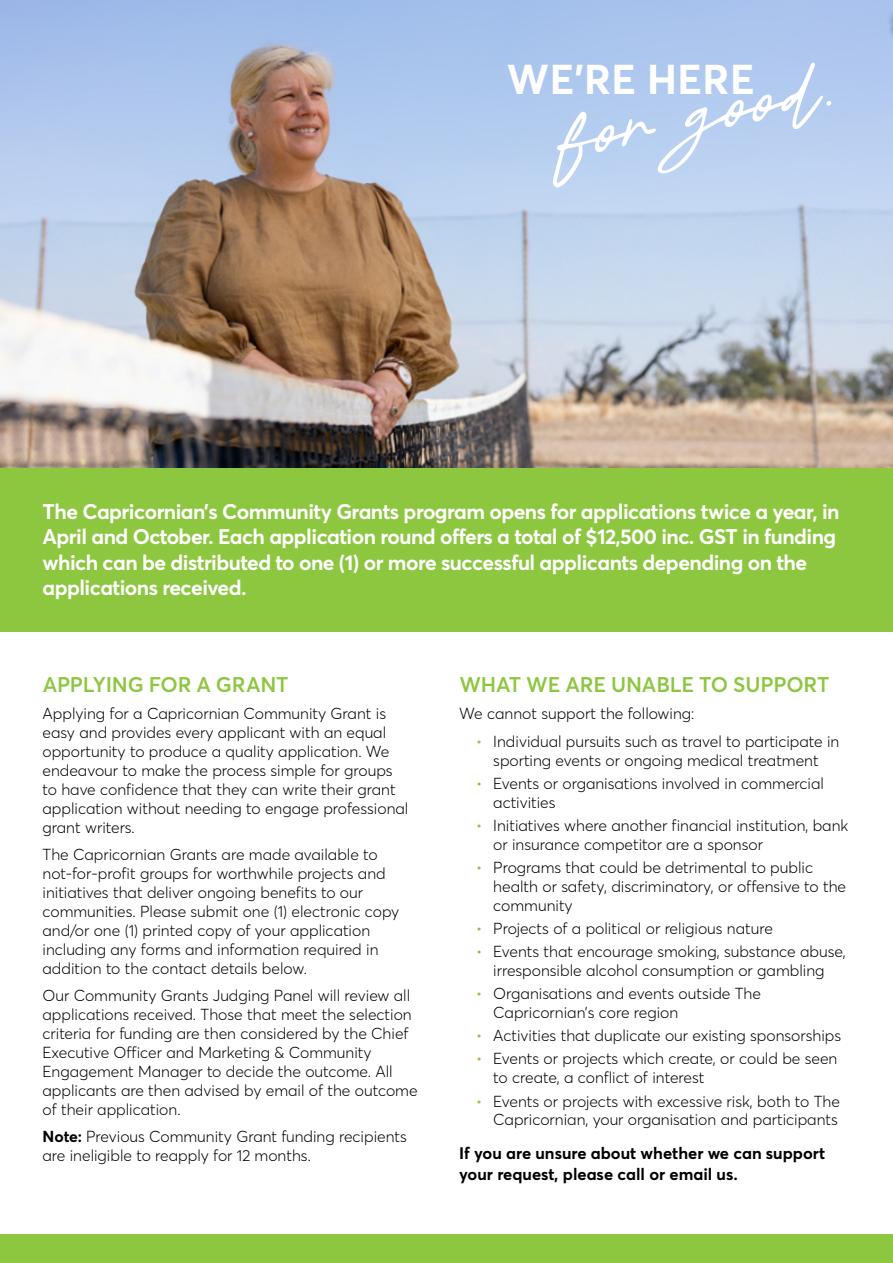
<style>
.page{position:relative;width:893px;height:1263px;background:#fff}
.page>*{position:absolute;margin:0;border:0;box-sizing:border-box;transform-origin:0 0}
.t1{font:137.25px "Thesignature";color:#fff}
.t2{font:700 41.25px "Averta PE";letter-spacing:.01em;color:#fff}
.t3{font:700 21px/25.2px "Averta PE";letter-spacing:-.025em;color:#fff}
.t4{font:600 21px "Averta PE";letter-spacing:-.01em;color:#8dc63f}
.t5{font:700 16.5px/20.7px "Averta PE";color:#000}
.t6{font:300 15.75px/18.9px "Averta PE";color:#000}
.s1{font-weight:700}
.s2{color:#8dc63f}
</style>
<div class="page">
<div style="left:0;top:1235px;width:893px;height:28px;background:#8dc63f"></div>
<div style="left:0;top:468px;width:893px;height:163px;background:#8dc63f"></div>
<img style="left:0;top:0;width:893px;height:468px">
<h1 class="t1" style="left:547px;top:85px;width:289px;rotate:-11deg">for good.</h1>
<h2 class="t2" style="left:507px;top:50px;width:249px">WE’RE HERE</h2>
<p class="t3" style="left:43px;top:498px;width:799px">The Capricornian’s Community Grants program opens for applications twice a year, in April and October. Each application round offers a total of $12,500 inc. GST in funding which can be distributed to one (1) or more successful applicants depending on the applications received.</p>
<h3 class="t4" style="left:43px;top:670px;width:247px">APPLYING FOR A GRANT</h3>
<p class="t6" style="left:43px;top:704px;width:367px">Applying for a Capricornian Community Grant is easy and provides every applicant with an equal opportunity to produce a quality application. We endeavour to make the process simple for groups to have confidence that they can write their grant application without needing to engage professional grant writers.</p>
<p class="t6" style="left:43px;top:845px;width:358px">The Capricornian Grants are made available to not-for-profit groups for worthwhile projects and initiatives that deliver ongoing benefits to our communities. Please submit one (1) electronic copy and/or one (1) printed copy of your application including any forms and information required in addition to the contact details below.</p>
<p class="t6" style="left:43px;top:985px;width:377px">Our Community Grants Judging Panel will review all applications received. Those that meet the selection criteria for funding are then considered by the Chief Executive Officer and Marketing &amp; Community Engagement Manager to decide the outcome. All applicants are then advised by email of the outcome of their application.</p>
<p class="t6" style="left:43px;top:1126px;width:366px"><span class="s1">Note:</span> Previous Community Grant funding recipients are ineligible to reapply for 12 months.</p>
<h3 class="t4" style="left:459px;top:670px;width:372px">WHAT WE ARE UNABLE TO SUPPORT</h3>
<p class="t6" style="left:459px;top:704px;width:237px">We cannot support the following:</p>
<p class="t6" style="left:476px;top:731px;width:365px;text-align:center"><span class="s2">•</span> Individual pursuits such as travel to participate in sporting events or ongoing medical treatment</p>
<p class="t6" style="left:493px;top:773px;width:332px;text-indent:-17px"><span class="s2">•</span> Events or organisations involved in commercial activities</p>
<p class="t6" style="left:493px;top:815px;width:357px;text-indent:-17px"><span class="s2">•</span> Initiatives where another financial institution, bank or insurance competitor are a sponsor</p>
<p class="t6" style="left:493px;top:857px;width:354px;text-indent:-17px"><span class="s2">•</span> Programs that could be detrimental to public health or safety, discriminatory, or offensive to the community</p>
<p class="t6" style="left:476px;top:918px;width:298px"><span class="s2">•</span> Projects of a political or religious nature</p>
<p class="t6" style="left:476px;top:941px;width:371px;text-align:center"><span class="s2">•</span> Events that encourage smoking, substance abuse, irresponsible alcohol consumption or gambling</p>
<p class="t6" style="left:493px;top:984px;width:269px;text-indent:-17px"><span class="s2">•</span> Organisations and events outside The<br>Capricornian’s core region</p>
<p class="t6" style="left:476px;top:1026px;width:366px"><span class="s2">•</span> Activities that duplicate our existing sponsorships</p>
<p class="t6" style="left:493px;top:1049px;width:346px;text-indent:-17px"><span class="s2">•</span> Events or projects which create, or could be seen to create, a conflict of interest</p>
<p class="t6" style="left:476px;top:1091px;width:365px;text-align:right"><span class="s2">•</span> Events or projects with excessive risk, both to The<br>Capricornian, your organisation and participants</p>
<p class="t5" style="left:459px;top:1142px;width:367px">If you are unsure about whether we can support your request, please call or email us.</p>
</div>
